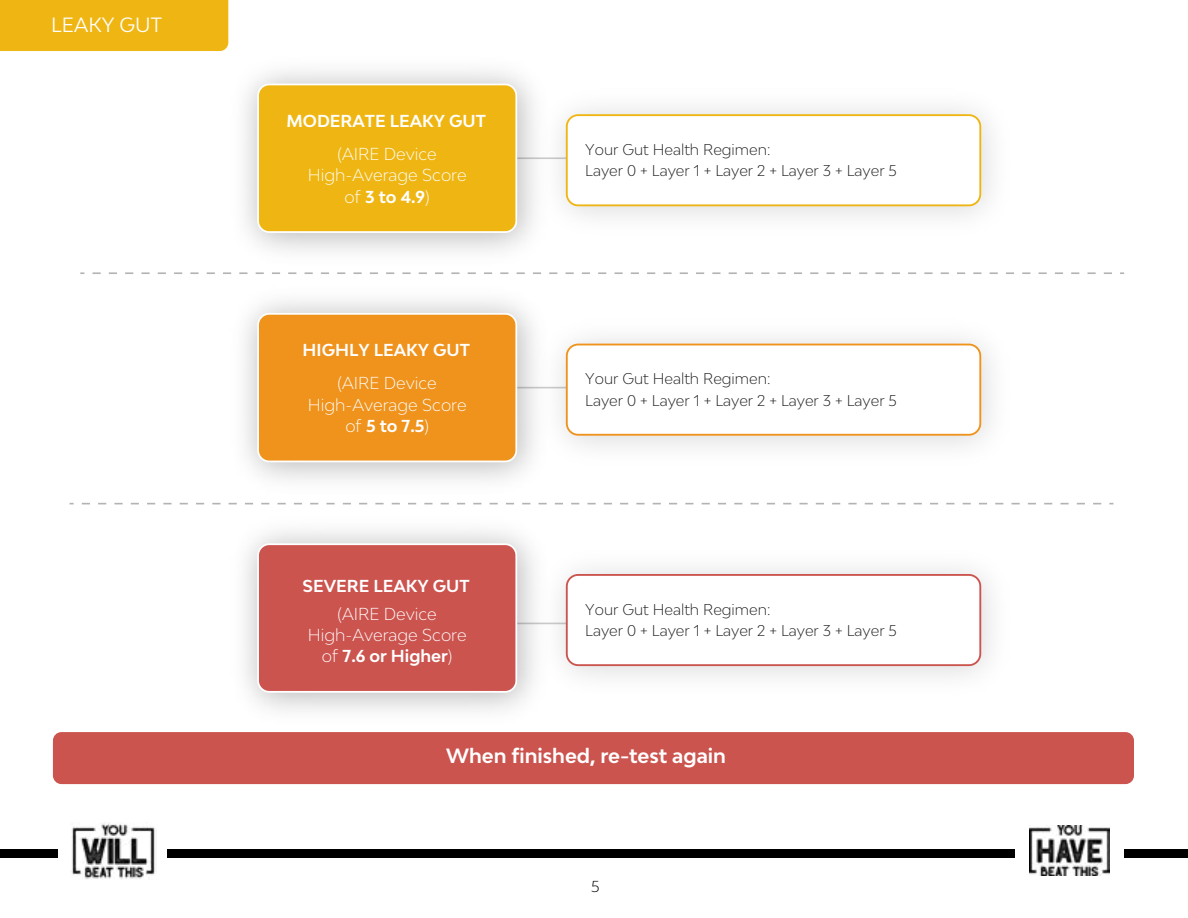
<style>
.page{position:relative;width:1188px;height:918px;background:#fff}
.page>*{position:absolute;margin:0;border:0;box-sizing:border-box;transform-origin:0 0}
.t1{font:700 19.5px "Bw Modelica";color:#fff}
.t2{font:19.5px "Bw Modelica";letter-spacing:.01em;color:#fff}
.t3{font:300 16.35px/21.3px "Bw Modelica";color:#fff;text-align:center}
.t4{font:700 16.35px "Bw Modelica";color:#fff}
.t5{font:300 15px "Bw Modelica LGC";color:#000}
.t6{font:300 14.7px/21.3px "Bw Modelica";color:#1a1a1a}
.s1{font-weight:700}
</style>
<div class="page">
<div style="left:0;top:0;width:228px;height:51px;background:#efb613"></div>
<div style="left:53px;top:732px;width:1081px;height:52px;background:#cc544f;border-radius:9px"></div>
<div style="left:167px;top:849px;width:847px;height:8px;background:#000"></div>
<div style="left:0;top:849px;width:57px;height:8px;background:#000"></div>
<div style="left:1125px;top:849px;width:63px;height:8px;background:#000"></div>
<img style="left:70px;top:823px;width:85px;height:56px">
<img style="left:1030px;top:825px;width:80px;height:51px">
<div style="left:257px;top:84px;width:260px;height:149px;background:#efb613"></div>
<img style="left:526px;top:75px;width:466px;height:172px">
<svg style="left:566px;top:114px;width:415px;height:92px"></svg>
<div style="left:257px;top:313px;width:260px;height:149px;background:#ef931d"></div>
<img style="left:526px;top:303px;width:466px;height:173px">
<svg style="left:566px;top:344px;width:415px;height:92px"></svg>
<div style="left:257px;top:543px;width:260px;height:150px;background:#cc544f"></div>
<img style="left:526px;top:535px;width:466px;height:172px">
<svg style="left:566px;top:574px;width:415px;height:92px"></svg>
<svg style="left:93px;top:272px;width:1031px;height:2px"></svg>
<svg style="left:82px;top:503px;width:1031px;height:1px"></svg>
<h1 class="t2" style="left:51px;top:12px;width:113px">LEAKY GUT</h1>
<p class="t4" style="left:287px;top:110px;width:201px">MODERATE LEAKY GUT</p>
<p class="t3" style="left:308px;top:143px;width:160px">(AIRE Device<br>High-Average Score of <span class="s1">3 to 4.9</span>(</p>
<p class="t6" style="left:585px;top:139px;width:313px">Your Gut Health Regimen:<br>Layer 0 + Layer +1 Layer +2 Layer +3 Layer 5</p>
<p class="t4" style="left:303px;top:339px;width:169px">HIGHLY LEAKY GUT</p>
<p class="t3" style="left:308px;top:372px;width:160px">(AIRE Device<br>High-Average Score of <span class="s1">5 to 7.5</span>(</p>
<p class="t6" style="left:585px;top:368px;width:313px">Your Gut Health Regimen:<br>Layer 0 + Layer +1 Layer +2 Layer +3 Layer 5</p>
<p class="t4" style="left:303px;top:575px;width:169px">SEVERE LEAKY GUT</p>
<p class="t3" style="left:308px;top:603px;width:160px">(AIRE Device<br>High-Average Score of <span class="s1">7.6 or Higher</span>(</p>
<p class="t6" style="left:585px;top:598px;width:313px">Your Gut Health Regimen:<br>Layer 0 + Layer +1 Layer +2 Layer +3 Layer 5</p>
<h1 class="t1" style="left:446px;top:743px;width:281px">When finished, re-test again</h1>
<p class="t5" style="left:591px;top:876px;width:10px">5</p>
</div>
